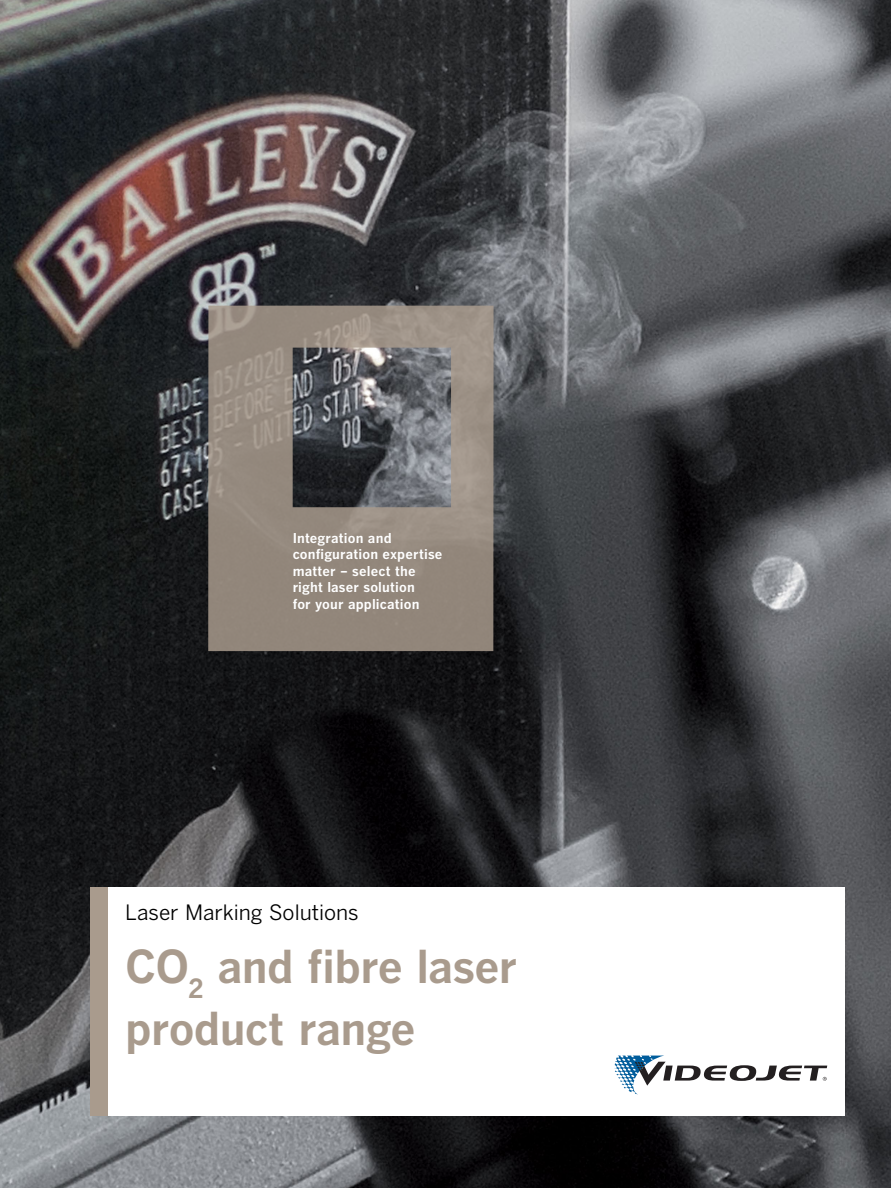
<style>
.page{position:relative;width:891px;height:1188px;background:#fff}
.page>*{position:absolute;margin:0;border:0;box-sizing:border-box;transform-origin:0 0}
.t1{font:700 45px/62.2px "Benton Gothic";letter-spacing:-.02em;color:#a99b8d}
.t2{font:21px "Benton Gothic";letter-spacing:-.005em;color:#000}
.t3{font:700 13.5px/16.5px "Benton Gothic";letter-spacing:.01em;color:#fff}
</style>
<div class="page">
<img style="left:0;top:0;width:891px;height:1188px">
<div style="left:108px;top:887px;width:737px;height:229px;background:#fff"></div>
<div style="left:91px;top:887px;width:17px;height:229px;background:#a99b8d"></div>
<svg style="left:615px;top:1056px;width:212px;height:38px"></svg>
<svg style="left:208px;top:306px;width:286px;height:345px;background:#877f78"></svg>
<p class="t3" style="left:293px;top:530px;width:151px">Integration and configuration expertise matter – select the right laser solution<br>for your application</p>
<h2 class="t2" style="left:125px;top:901px;width:235px">Laser Marking Solutions</h2>
<h1 class="t1" style="left:125px;top:936px;width:394px">CO<sub>2</sub> and fibre laser product range</h1>
</div>
